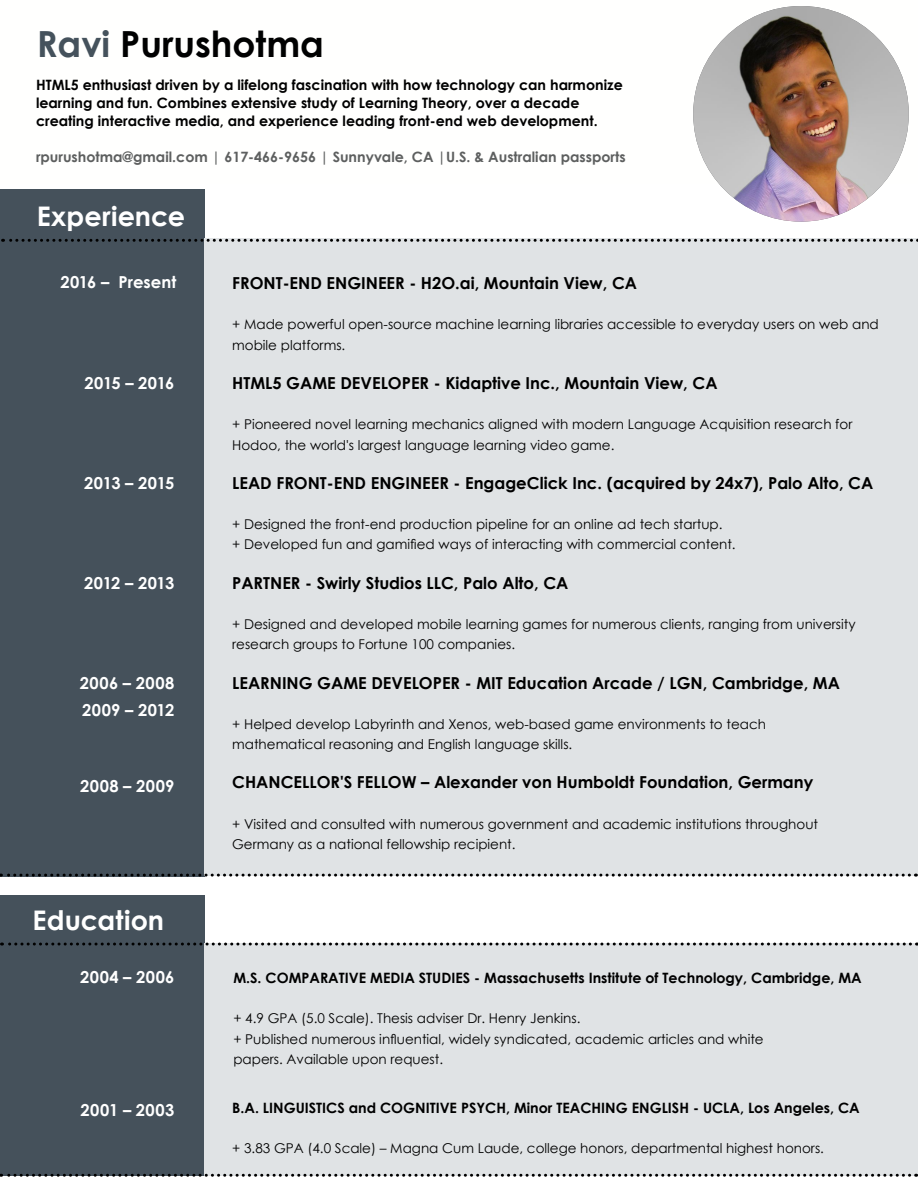
<style>
.page{position:relative;width:918px;height:1188px;background:#fff}
.page>*{position:absolute;margin:0;border:0;box-sizing:border-box;transform-origin:0 0}
.t1{font:700 36px "Century Gothic";color:#000101}
.t2{font:700 27px "Century Gothic";letter-spacing:.005em;color:#fff}
.t3{font:700 16.5px "Century Gothic";color:#000}
.t4{font:700 16.5px/27px "Century Gothic";letter-spacing:.025em;color:#fff}
.t5{font:700 16.5px "Century Gothic";letter-spacing:-.02em;color:#fff}
.t6{font:700 16.5px "Century Gothic";color:#fff}
.t7{font:700 14.25px/18px "Century Gothic";color:#000101}
.t8{font:700 14.25px "Century Gothic";color:#000}
.t9{font:700 14.25px "Century Gothic";color:#5d5f5f}
.t10{font:13.5px/20.2px "Century Gothic";color:#000}
.s1{color:#45525c}
</style>
<div class="page">
<div style="left:0;top:895px;width:204px;height:281px;background:#45515b"></div>
<div style="left:204px;top:944px;width:714px;height:232px;background:#e0e3e5"></div>
<div style="left:0;top:189px;width:204px;height:687px;background:#45515b"></div>
<div style="left:204px;top:239px;width:714px;height:637px;background:#e0e3e5"></div>
<img style="left:693px;top:6px;width:216px;height:216px;border-radius:108px">
<svg style="left:2px;top:943px;width:908px;height:3px"></svg>
<svg style="left:1px;top:1174px;width:909px;height:3px"></svg>
<svg style="left:0;top:874px;width:909px;height:3px"></svg>
<svg style="left:3px;top:239px;width:915px;height:3px"></svg>
<h1 class="t1" style="left:37px;top:16px;width:289px"><span class="s1">Ravi</span> Purushotma</h1>
<p class="t7" style="left:36px;top:75px;width:588px">HTML5 enthusiast driven by a lifelong fascination with how technology can harmonize learning and fun. Combines extensive study of Learning Theory, over a decade creating interactive media, and experience leading front-end web development.</p>
<p class="t9" style="left:36px;top:146px;width:591px">rpurushotma@gmail.com | 617-466-9656 | Sunnyvale, CA |U.S. &amp; Australian passports</p>
<h2 class="t2" style="left:37px;top:196px;width:150px">Experience</h2>
<p class="t6" style="left:60px;top:269px;width:118px">2016 – Present</p>
<p class="t3" style="left:232px;top:270px;width:406px">FRONT-END ENGINEER - H2O.ai, Mountain View, CA</p>
<p class="t10" style="left:232px;top:314px;width:648px">+ Made powerful open-source machine learning libraries accessible to everyday users on web and mobile platforms.</p>
<p class="t5" style="left:84px;top:370px;width:92px">2015 – 2016</p>
<p class="t5" style="left:84px;top:470px;width:92px">2013 – 2015</p>
<p class="t3" style="left:232px;top:370px;width:487px">HTML5 GAME DEVELOPER - Kidaptive Inc., Mountain View, CA</p>
<p class="t10" style="left:232px;top:414px;width:622px">+ Pioneered novel learning mechanics aligned with modern Language Acquisition research for<br>Hodoo, the world's largest language learning video game.</p>
<p class="t3" style="left:232px;top:470px;width:643px">LEAD FRONT-END ENGINEER - EngageClick Inc. (acquired by 24x7), Palo Alto, CA</p>
<p class="t10" style="left:232px;top:514px;width:505px">+ Designed the front-end production pipeline for an online ad tech startup.<br>+ Developed fun and gamified ways of interacting with commercial content.</p>
<p class="t5" style="left:84px;top:570px;width:92px">2012 – 2013</p>
<p class="t3" style="left:232px;top:570px;width:338px">PARTNER - Swirly Studios LLC, Palo Alto, CA</p>
<p class="t10" style="left:232px;top:614px;width:625px">+ Designed and developed mobile learning games for numerous clients, ranging from university research groups to Fortune 100 companies.</p>
<p class="t4" style="left:80px;top:668px;width:96px">2006 – 2008<br>2009 – 2012</p>
<p class="t3" style="left:232px;top:670px;width:609px">LEARNING GAME DEVELOPER - MIT Education Arcade / LGN, Cambridge, MA</p>
<p class="t10" style="left:232px;top:714px;width:535px">+ Helped develop Labyrinth and Xenos, web-based game environments to teach mathematical reasoning and English language skills.</p>
<p class="t4" style="left:80px;top:772px;width:96px">2008 – 2009</p>
<p class="t3" style="left:232px;top:770px;width:583px">CHANCELLOR'S FELLOW – Alexander von Humboldt Foundation, Germany</p>
<p class="t10" style="left:232px;top:814px;width:587px">+ Visited and consulted with numerous government and academic institutions throughout<br>Germany as a national fellowship recipient.</p>
<h2 class="t2" style="left:33px;top:899px;width:133px">Education</h2>
<p class="t4" style="left:80px;top:963px;width:96px">2004 – 2006</p>
<p class="t8" style="left:233px;top:967px;width:630px">M.S. COMPARATIVE MEDIA STUDIES - Massachusetts Institute of Technology, Cambridge, MA</p>
<p class="t10" style="left:233px;top:1008px;width:532px">+ 4.9 GPA (5.0 Scale). Thesis adviser Dr. Henry Jenkins.<br>+ Published numerous influential, widely syndicated, academic articles and white papers. Available upon request.</p>
<p class="t4" style="left:81px;top:1096px;width:95px">2001 – 2003</p>
<p class="t8" style="left:232px;top:1097px;width:629px">B.A. LINGUISTICS and COGNITIVE PSYCH, Minor TEACHING ENGLISH - UCLA, Los Angeles, CA</p>
<p class="t10" style="left:232px;top:1138px;width:593px">+ 3.83 GPA (4.0 Scale) – Magna Cum Laude, college honors, departmental highest honors.</p>
</div>
